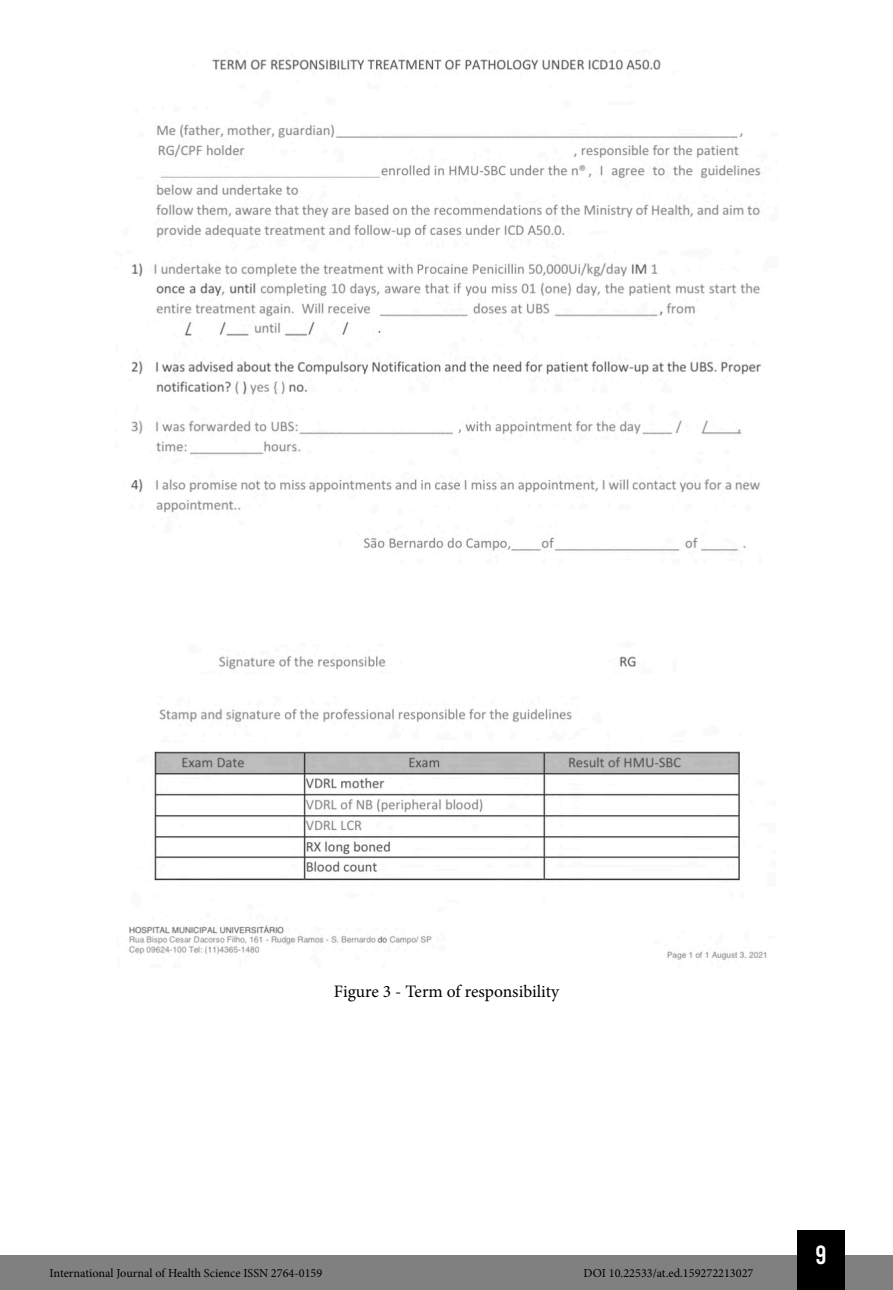
<style>
.page{position:relative;width:893px;height:1290px;background:#fff}
.page>*{position:absolute;margin:0;border:0;box-sizing:border-box;transform-origin:0 0}
.t1{font:26.25px "Bebas Kai";color:#fff}
.Info_Imagem{font:17.5px "Minion Pro";color:#000}
.t2{font:12.25px "Minion Pro";color:#000}
</style>
<div class="page">
<div style="left:0;top:1255px;width:893px;height:35px;background:#808080"></div>
<div style="left:797px;top:1230px;width:48px;height:60px;background:#000"></div>
<img style="left:131px;top:59px;width:631px;height:611px">
<img style="left:129px;top:708px;width:638px;height:252px">
<p class="Info_Imagem" style="left:334px;top:979px;width:227px">Figure 3 - Term of responsibility</p>
<p class="t2" style="left:50px;top:1265px;width:274px">International Journal of Health Science ISSN 2764-0159</p>
<p class="t2" style="left:584px;top:1265px;width:171px">DOI 10.22533/at.ed.159272213027</p>
<h1 class="t1" style="left:815px;top:1241px;width:13px">9</h1>
</div>
